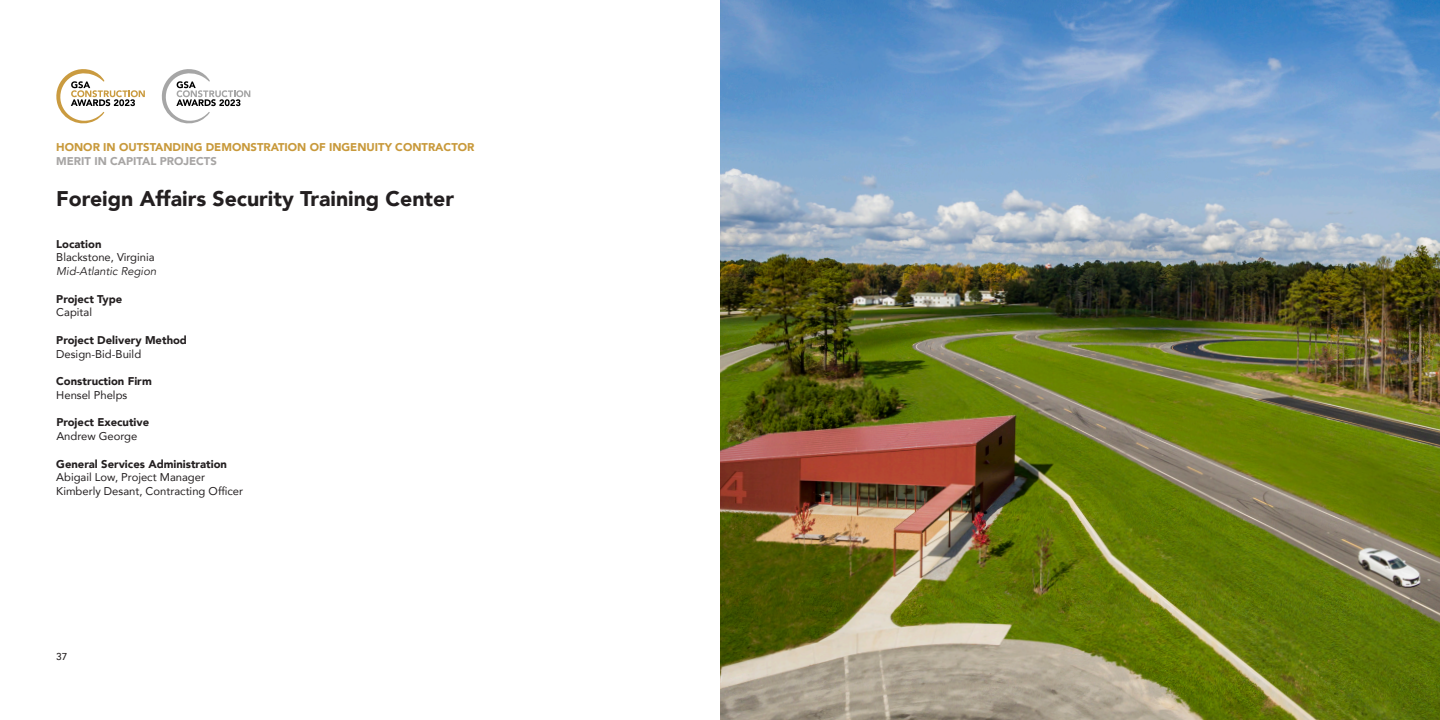
<style>
.page{position:relative;width:1440px;height:720px;background:#fff}
.page>*{position:absolute;margin:0;border:0;box-sizing:border-box;transform-origin:0 0}
.t1{font:900 21.25px "Avenir";color:#231f20}
.t2{font:11.25px "Avenir";color:#231f20}
.t3{font:900 11.25px "Avenir";color:#231f20}
.t4{font:900 11.25px "Avenir";color:#c8993b}
.t5{font:900 11.25px "Avenir";color:#a7a5a4}
.t6{font:italic 11.25px "Avenir";color:#231f20}
.t7{font:500 10px "Avenir";color:#231f20}
</style>
<div class="page">
<svg style="left:56px;top:69px;width:89px;height:55px"></svg>
<svg style="left:162px;top:69px;width:88px;height:55px"></svg>
<img style="left:720px;top:0;width:720px;height:720px">
<p class="t4" style="left:56px;top:138px;width:420px">HONOR IN OUTSTANDING DEMONSTRATION OF INGENUITY CONTRACTOR</p>
<p class="t5" style="left:56px;top:151px;width:162px">MERIT IN CAPITAL PROJECTS</p>
<p class="t1" style="left:56px;top:181px;width:399px">Foreign Affairs Security Training Center</p>
<p class="t3" style="left:56px;top:234px;width:47px">Location</p>
<p class="t2" style="left:56px;top:248px;width:100px">Blackstone, Virginia</p>
<p class="t6" style="left:56px;top:264px;width:101px">Mid-Atlantic Region</p>
<p class="t3" style="left:56px;top:289px;width:68px">Project Type</p>
<p class="t2" style="left:56px;top:303px;width:37px">Capital</p>
<p class="t3" style="left:56px;top:330px;width:132px">Project Delivery Method</p>
<p class="t2" style="left:56px;top:345px;width:86px">Design-Bid-Build</p>
<p class="t3" style="left:56px;top:371px;width:97px">Construction Firm</p>
<p class="t2" style="left:56px;top:386px;width:73px">Hensel Phelps</p>
<p class="t3" style="left:56px;top:413px;width:94px">Project Executive</p>
<p class="t2" style="left:56px;top:427px;width:83px">Andrew George</p>
<p class="t3" style="left:56px;top:454px;width:172px">General Services Administration</p>
<p class="t2" style="left:56px;top:468px;width:150px">Abigail Low, Project Manager</p>
<p class="t2" style="left:56px;top:482px;width:188px">Kimberly Desant, Contracting Officer</p>
<p class="t7" style="left:56px;top:648px;width:13px">37</p>
</div>
